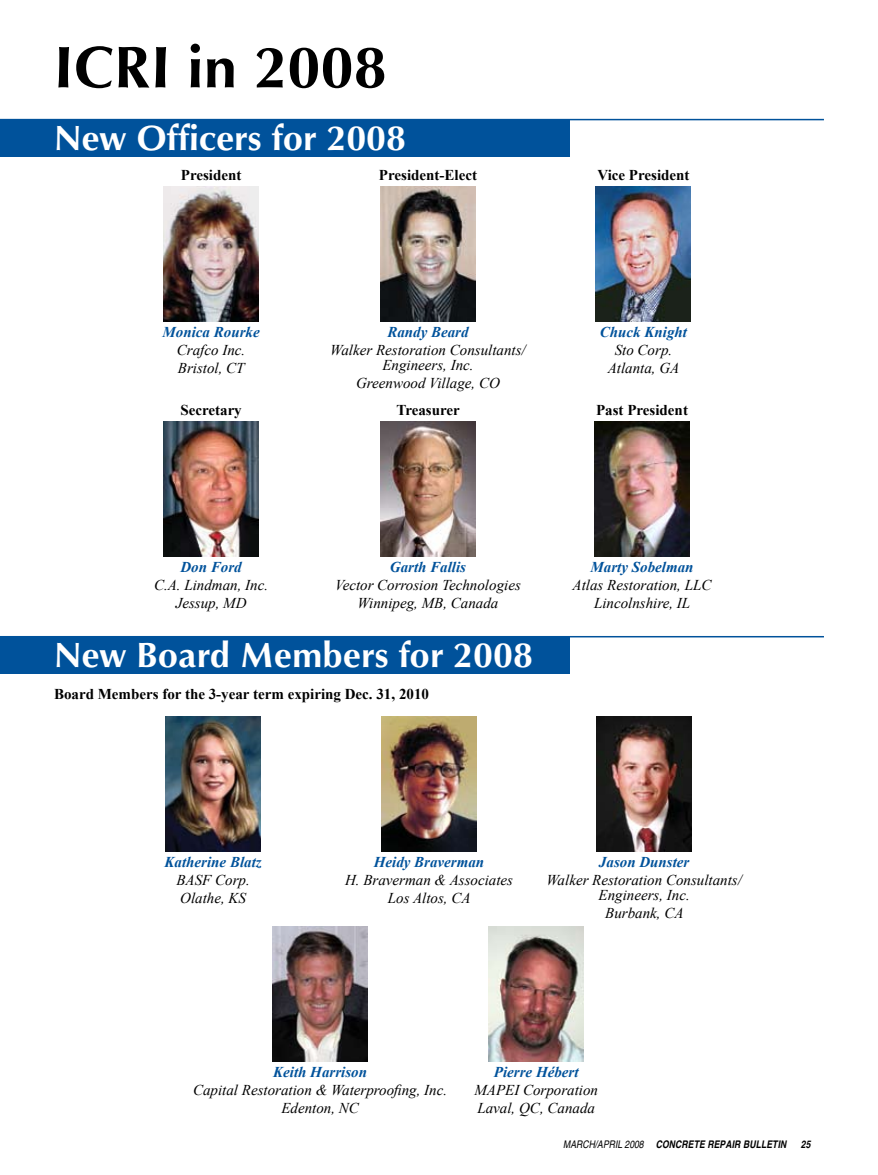
<style>
.page{position:relative;width:878px;height:1175px;background:#fff}
.page>*{position:absolute;margin:0;border:0;box-sizing:border-box;transform-origin:0 0}
.t1{font:60px "Optimum Bold DTC";color:#000}
.t2{font:36px "Optimum Bold DTC";color:#fff}
.t3{font:italic 15px/18px "Times New Roman";color:#000;text-align:center}
.t4{font:italic 700 15px "Times New Roman";color:#00529b}
.t5{font:700 15px "Times New Roman";color:#000}
.t6{font:italic 700 condensed 10.5px "Helvetica";letter-spacing:.01em;color:#000}
.s1{font-weight:400}
</style>
<div class="page">
<hr style="left:0;top:119px;width:824px;height:1px;background:#00529b">
<div style="left:0;top:119px;width:570px;height:38px;background:#00529b"></div>
<img style="left:595px;top:186px;width:95px;height:135px">
<img style="left:164px;top:186px;width:94px;height:135px">
<img style="left:381px;top:186px;width:94px;height:135px">
<img style="left:164px;top:421px;width:94px;height:135px">
<img style="left:594px;top:421px;width:95px;height:135px">
<img style="left:382px;top:716px;width:94px;height:135px">
<img style="left:273px;top:926px;width:94px;height:135px">
<img style="left:166px;top:716px;width:94px;height:135px">
<img style="left:597px;top:716px;width:94px;height:135px">
<img style="left:381px;top:421px;width:94px;height:135px">
<img style="left:489px;top:926px;width:94px;height:135px">
<hr style="left:0;top:636px;width:824px;height:1px;background:#00529b">
<div style="left:0;top:636px;width:570px;height:38px;background:#00529b"></div>
<h1 class="t1" style="left:54px;top:32px;width:334px">ICRI in 2008</h1>
<h2 class="t2" style="left:54px;top:117px;width:353px">New Officers for 2008</h2>
<p class="t5" style="left:181px;top:165px;width:62px">President</p>
<p class="t5" style="left:379px;top:165px;width:100px">President-Elect</p>
<p class="t5" style="left:597px;top:165px;width:94px">Vice President</p>
<p class="t4" style="left:162px;top:321px;width:99px">Monica Rourke</p>
<p class="t3" style="left:177px;top:341px;width:70px;text-align:left">Crafco Inc.<br>Bristol, CT</p>
<p class="t5" style="left:180px;top:400px;width:63px">Secretary</p>
<p class="t4" style="left:387px;top:321px;width:83px">Randy Beard</p>
<p class="t3" style="left:330px;top:342px;width:197px;line-height:15px">Walker Restoration Consultants/<br>Engineers, Inc.</p>
<p class="t3" style="left:356px;top:374px;width:145px">Greenwood Village, CO</p>
<p class="t5" style="left:396px;top:400px;width:65px">Treasurer</p>
<p class="t4" style="left:600px;top:321px;width:89px">Chuck Knight</p>
<p class="t3" style="left:607px;top:341px;width:73px">Sto Corp.<br>Atlanta, GA</p>
<p class="t5" style="left:596px;top:400px;width:93px">Past President</p>
<p class="t4" style="left:390px;top:556px;width:78px">Garth Fallis</p>
<p class="t3" style="left:335px;top:575px;width:187px">Vector Corrosion Technologies<br>Winnipeg, MB, Canada</p>
<h2 class="t2" style="left:54px;top:633px;width:480px">New Board Members for 2008</h2>
<p class="t4" style="left:180px;top:556px;width:63px">Don Ford</p>
<p class="t3" style="left:154px;top:575px;width:116px">C.A. Lindman, Inc.<br>Jessup, MD</p>
<p class="t5" style="left:54px;top:683px;width:376px">Board Members for the 3-year term expiring Dec. 31, 2010</p>
<p class="t4" style="left:590px;top:556px;width:104px">Marty Sobelman</p>
<p class="t3" style="left:572px;top:575px;width:140px">Atlas Restoration, LLC<br>Lincolnshire, IL</p>
<p class="t4" style="left:164px;top:851px;width:99px">Katherine Blatz</p>
<p class="t3" style="left:176px;top:870px;width:75px;text-align:left">BASF Corp.<br>Olathe, KS</p>
<p class="t4" style="left:374px;top:851px;width:112px">Heidy Braverman</p>
<p class="t3" style="left:345px;top:870px;width:170px">H. Braverman &amp; Associates<br>Los Altos, CA</p>
<p class="t4" style="left:599px;top:851px;width:92px">Jason Dunster</p>
<p class="t3" style="left:546px;top:872px;width:197px;line-height:15px">Walker Restoration Consultants/<br>Engineers, Inc.</p>
<p class="t3" style="left:605px;top:903px;width:80px">Burbank, CA</p>
<p class="t4" style="left:273px;top:1061px;width:95px">Keith Harrison</p>
<p class="t3" style="left:193px;top:1081px;width:255px">Capital Restoration &amp; Waterproofing, Inc.<br>Edenton, NC</p>
<p class="t4" style="left:494px;top:1061px;width:86px">Pierre Hébert</p>
<p class="t3" style="left:474px;top:1081px;width:125px;text-align:left">MAPEI Corporation<br>Laval, QC, Canada</p>
<p class="t6" style="left:563px;top:1137px;width:224px"><span class="s1">MARCH/APRIL 2008</span> CONCRETE REPAIR BULLETIN</p>
<p class="t6" style="left:800px;top:1137px;width:11px">25</p>
</div>
